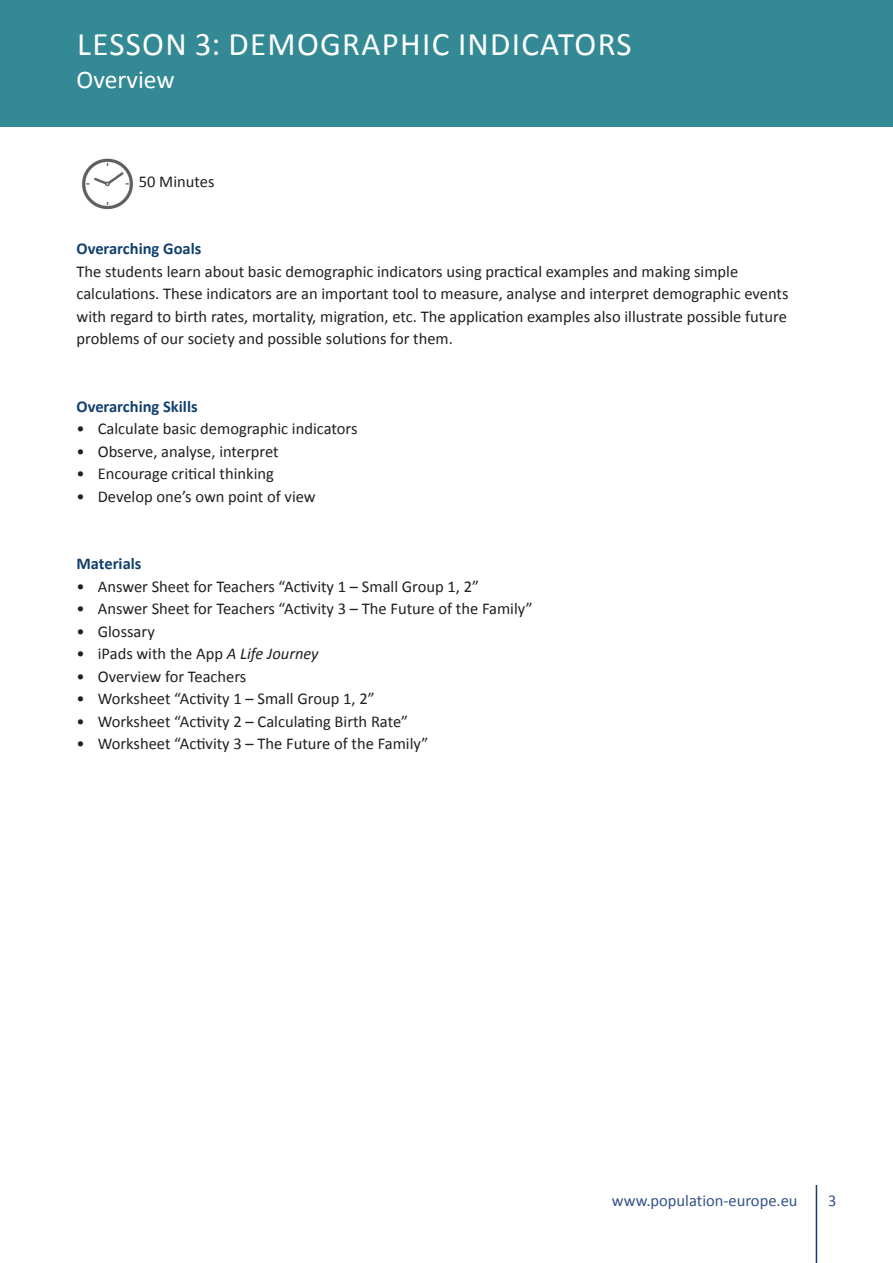
<style>
.page{position:relative;width:893px;height:1263px;background:#fff}
.page>*{position:absolute;margin:0;border:0;box-sizing:border-box;transform-origin:0 0}
.t1{font:33px "Calibri";letter-spacing:.04em;color:#fff}
.t2{font:25.5px "Calibri";color:#fff}
.t3{font:16.5px/22.5px "Calibri";color:#231f20}
.t4{font:700 16.5px "Calibri";color:#11406e}
.Headline{font:16.5px "Calibri";color:#35548a}
.s1{font-style:italic}
</style>
<div class="page">
<div style="left:0;top:0;width:893px;height:126px;background:#338994"></div>
<hr style="left:816px;top:1185px;width:1px;height:78px;background:#11406e">
<img style="left:81px;top:158px;width:53px;height:52px">
<h1 class="t1" style="left:77px;top:23px;width:556px">LESSON 3: DEMOGRAPHIC INDICATORS</h1>
<h2 class="t2" style="left:77px;top:63px;width:100px">Overview</h2>
<p class="t3" style="left:139px;top:170px;width:77px">50 Minutes</p>
<p class="t4" style="left:77px;top:238px;width:126px">Overarching Goals</p>
<p class="t3" style="left:77px;top:260px;width:713px">The students learn about basic demographic indicators using practical examples and making simple calculations. These indicators are an important tool to measure, analyse and interpret demographic events with regard to birth rates, mortality, migration, etc. The application examples also illustrate possible future problems of our society and possible solutions for them.</p>
<p class="t4" style="left:77px;top:396px;width:123px">Overarching Skills</p>
<p class="t3" style="left:77px;top:418px;width:282px">• Calculate basic demographic indicators</p>
<p class="t3" style="left:77px;top:440px;width:204px">• Observe, analyse, interpret</p>
<p class="t3" style="left:77px;top:463px;width:199px">• Encourage critical thinking</p>
<p class="t3" style="left:77px;top:485px;width:241px">• Develop one’s own point of view</p>
<p class="t4" style="left:77px;top:553px;width:66px">Materials</p>
<p class="t3" style="left:77px;top:575px;width:404px">• Answer Sheet for Teachers “Activity 1 – Small Group 1, 2”</p>
<p class="t3" style="left:77px;top:598px;width:458px">• Answer Sheet for Teachers “Activity 3 – The Future of the Family”</p>
<p class="t3" style="left:77px;top:620px;width:80px">• Glossary</p>
<p class="t3" style="left:77px;top:643px;width:244px">• iPads with the App <span class="s1">A Life Journey</span></p>
<p class="t3" style="left:77px;top:665px;width:171px">• Overview for Teachers</p>
<p class="t3" style="left:77px;top:688px;width:300px">• Worksheet “Activity 1 – Small Group 1, 2”</p>
<p class="t3" style="left:77px;top:710px;width:333px">• Worksheet “Activity 2 – Calculating Birth Rate”</p>
<p class="t3" style="left:77px;top:733px;width:353px">• Worksheet “Activity 3 – The Future of the Family”</p>
<p class="Headline" style="left:612px;top:1190px;width:187px">www.population-europe.eu</p>
<p class="Headline" style="left:828px;top:1190px;width:10px">3</p>
</div>
